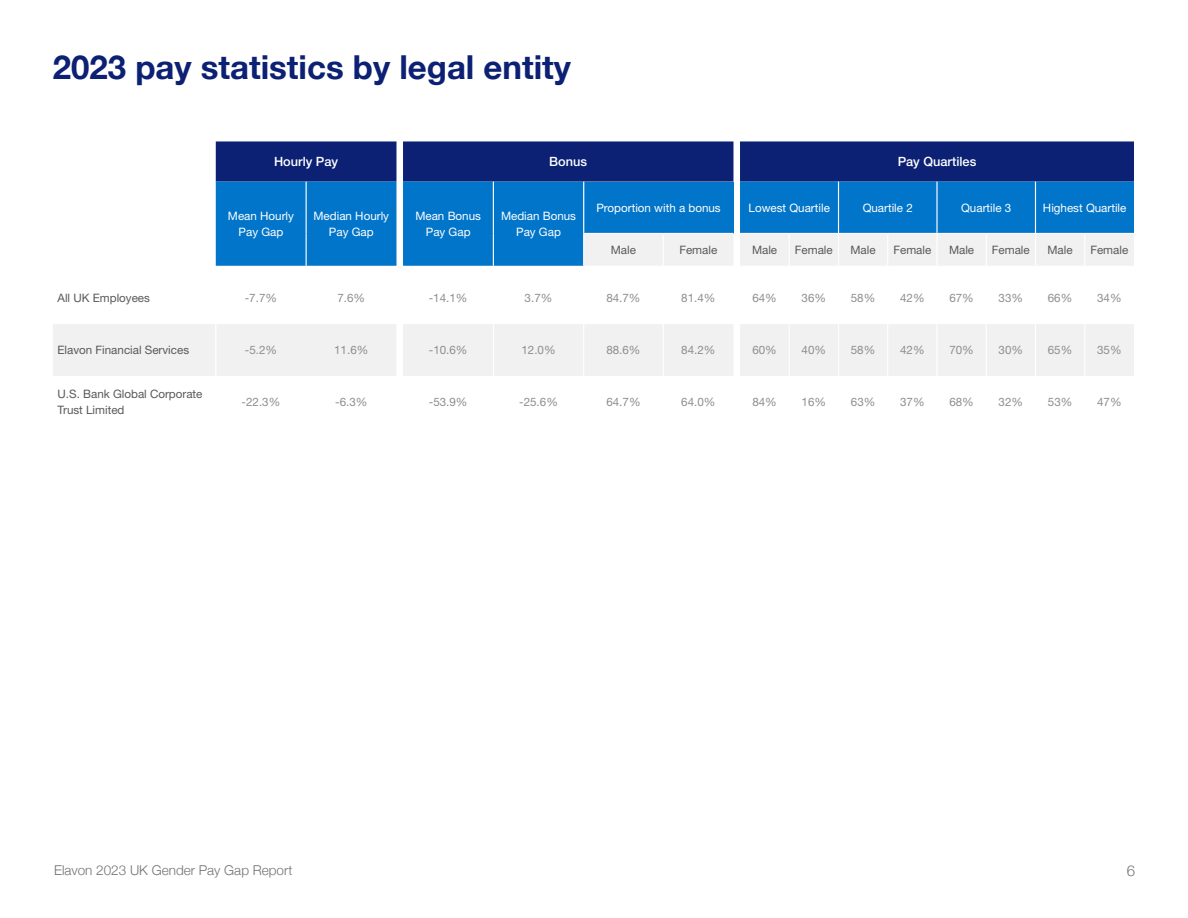
<style>
.page{position:relative;width:1188px;height:918px;background:#fff}
.page>*{position:absolute;margin:0;border:0;box-sizing:border-box;transform-origin:0 0}
.t1{font:700 33px "Helvetica Neue";color:#0c2074}
.t2{font:300 15px "Helvetica Neue";color:#707271}
.t3{font:300 13.5px "Helvetica Neue";color:#707271}
.t4{font:500 12.75px "Helvetica Neue LT Std";color:#fff}
.t5{font:11.55px "Helvetica Neue LT Std";color:#8d8e8e}
.t6{font:11.55px/16.2px "Helvetica Neue LT Std";color:#fff;text-align:center}
.t7{font:11.55px/16.2px "Helvetica Neue LT Std";color:#58595b}
</style>
<div class="page">
<div style="left:216px;top:141px;width:918px;height:41px;background:#0c2074"></div>
<div style="left:216px;top:182px;width:918px;height:51px;background:#0075c9"></div>
<div style="left:584px;top:182px;width:149px;height:51px;background:#0075c9"></div>
<svg style="left:53px;top:233px;width:1081px;height:143px;fill:#f1f1f1"></svg>
<hr style="left:306px;top:182px;width:1px;height:51px;background:#fff">
<hr style="left:306px;top:233px;width:1px;height:33px;background:#fff">
<hr style="left:493px;top:182px;width:1px;height:51px;background:#fff">
<hr style="left:493px;top:233px;width:1px;height:33px;background:#fff">
<hr style="left:583px;top:182px;width:1px;height:51px;background:#fff">
<hr style="left:583px;top:234px;width:1px;height:32px;background:#fff">
<hr style="left:583px;top:233px;width:80px;height:1px;background:#fff">
<hr style="left:663px;top:233px;width:70px;height:1px;background:#fff">
<hr style="left:663px;top:234px;width:1px;height:32px;background:#fff">
<hr style="left:838px;top:182px;width:1px;height:51px;background:#fff">
<hr style="left:936px;top:182px;width:2px;height:51px;background:#fff">
<hr style="left:1035px;top:182px;width:1px;height:51px;background:#fff">
<hr style="left:740px;top:233px;width:49px;height:1px;background:#fff">
<hr style="left:789px;top:233px;width:50px;height:1px;background:#fff">
<hr style="left:839px;top:233px;width:49px;height:1px;background:#fff">
<hr style="left:888px;top:233px;width:49px;height:1px;background:#fff">
<hr style="left:937px;top:233px;width:49px;height:1px;background:#fff">
<hr style="left:986px;top:233px;width:50px;height:1px;background:#fff">
<hr style="left:1036px;top:233px;width:49px;height:1px;background:#fff">
<hr style="left:1085px;top:233px;width:49px;height:1px;background:#fff">
<hr style="left:1084px;top:234px;width:1px;height:32px;background:#fff">
<hr style="left:789px;top:234px;width:1px;height:32px;background:#fff">
<hr style="left:838px;top:234px;width:1px;height:32px;background:#fff">
<hr style="left:887px;top:234px;width:1px;height:32px;background:#fff">
<hr style="left:936px;top:234px;width:2px;height:32px;background:#fff">
<hr style="left:986px;top:234px;width:1px;height:32px;background:#fff">
<hr style="left:1035px;top:234px;width:1px;height:32px;background:#fff">
<hr style="left:215px;top:272px;width:1px;height:52px;background:#fff">
<hr style="left:215px;top:324px;width:1px;height:52px;background:#fff">
<hr style="left:306px;top:272px;width:1px;height:52px;background:#fff">
<hr style="left:663px;top:272px;width:1px;height:52px;background:#fff">
<hr style="left:663px;top:324px;width:1px;height:52px;background:#fff">
<hr style="left:789px;top:272px;width:1px;height:52px;background:#fff">
<hr style="left:789px;top:324px;width:1px;height:52px;background:#fff">
<hr style="left:838px;top:272px;width:1px;height:52px;background:#fff">
<hr style="left:838px;top:324px;width:1px;height:52px;background:#fff">
<hr style="left:887px;top:272px;width:1px;height:52px;background:#fff">
<hr style="left:887px;top:324px;width:1px;height:52px;background:#fff">
<hr style="left:936px;top:272px;width:2px;height:52px;background:#fff">
<hr style="left:936px;top:324px;width:2px;height:52px;background:#fff">
<hr style="left:986px;top:272px;width:1px;height:52px;background:#fff">
<hr style="left:986px;top:324px;width:1px;height:52px;background:#fff">
<hr style="left:1035px;top:272px;width:1px;height:52px;background:#fff">
<hr style="left:1035px;top:324px;width:1px;height:52px;background:#fff">
<hr style="left:1084px;top:272px;width:1px;height:52px;background:#fff">
<hr style="left:1084px;top:324px;width:1px;height:52px;background:#fff">
<hr style="left:493px;top:272px;width:1px;height:52px;background:#fff">
<hr style="left:493px;top:324px;width:1px;height:52px;background:#fff">
<hr style="left:583px;top:272px;width:1px;height:52px;background:#fff">
<hr style="left:583px;top:324px;width:1px;height:52px;background:#fff">
<p class="t1" style="left:53px;top:41px;width:520px">2023 pay statistics by legal entity</p>
<p class="t4" style="left:274px;top:154px;width:66px">Hourly Pay</p>
<p class="t4" style="left:549px;top:154px;width:39px">Bonus</p>
<p class="t4" style="left:898px;top:154px;width:80px">Pay Quartiles</p>
<p class="t6" style="left:228px;top:207px;width:68px">Mean Hourly<br>Pay Gap</p>
<p class="t6" style="left:314px;top:207px;width:77px">Median Hourly<br>Pay Gap</p>
<p class="t6" style="left:415px;top:207px;width:67px">Mean Bonus<br>Pay Gap</p>
<p class="t6" style="left:501px;top:207px;width:77px">Median Bonus<br>Pay Gap</p>
<p class="t6" style="left:596px;top:199px;width:126px">Proportion with a bonus</p>
<p class="t6" style="left:749px;top:199px;width:83px">Lowest Quartile</p>
<p class="t6" style="left:863px;top:199px;width:52px">Quartile 2</p>
<p class="t6" style="left:961px;top:199px;width:52px">Quartile 3</p>
<p class="t6" style="left:1043px;top:199px;width:85px">Highest Quartile</p>
<p class="t7" style="left:611px;top:241px;width:27px">Male</p>
<p class="t7" style="left:679px;top:241px;width:39px">Female</p>
<p class="t7" style="left:752px;top:241px;width:27px">Male</p>
<p class="t7" style="left:795px;top:241px;width:39px">Female</p>
<p class="t7" style="left:851px;top:241px;width:27px">Male</p>
<p class="t7" style="left:893px;top:241px;width:39px">Female</p>
<p class="t7" style="left:949px;top:241px;width:27px">Male</p>
<p class="t7" style="left:992px;top:241px;width:39px">Female</p>
<p class="t7" style="left:1048px;top:241px;width:27px">Male</p>
<p class="t7" style="left:1090px;top:241px;width:39px">Female</p>
<p class="t7" style="left:57px;top:290px;width:94px">All UK Employees</p>
<p class="t5" style="left:245px;top:291px;width:34px">-7.7%</p>
<p class="t5" style="left:337px;top:291px;width:29px">7.6%</p>
<p class="t5" style="left:429px;top:291px;width:40px">-14.1%</p>
<p class="t5" style="left:525px;top:291px;width:29px">3.7%</p>
<p class="t5" style="left:606px;top:291px;width:36px">84.7%</p>
<p class="t5" style="left:681px;top:291px;width:36px">81.4%</p>
<p class="t5" style="left:752px;top:291px;width:26px">64%</p>
<p class="t5" style="left:802px;top:291px;width:26px">36%</p>
<p class="t5" style="left:851px;top:291px;width:26px">58%</p>
<p class="t5" style="left:900px;top:291px;width:26px">42%</p>
<p class="t5" style="left:949px;top:291px;width:26px">67%</p>
<p class="t5" style="left:999px;top:291px;width:26px">33%</p>
<p class="t5" style="left:1048px;top:291px;width:26px">66%</p>
<p class="t5" style="left:1097px;top:291px;width:26px">34%</p>
<p class="t7" style="left:58px;top:342px;width:133px">Elavon Financial Services</p>
<p class="t5" style="left:245px;top:343px;width:34px">-5.2%</p>
<p class="t5" style="left:334px;top:343px;width:36px">11.6%</p>
<p class="t5" style="left:429px;top:343px;width:40px">-10.6%</p>
<p class="t5" style="left:521px;top:343px;width:36px">12.0%</p>
<p class="t5" style="left:606px;top:343px;width:36px">88.6%</p>
<p class="t5" style="left:681px;top:343px;width:36px">84.2%</p>
<p class="t5" style="left:752px;top:343px;width:26px">60%</p>
<p class="t5" style="left:802px;top:343px;width:26px">40%</p>
<p class="t5" style="left:851px;top:343px;width:26px">58%</p>
<p class="t5" style="left:900px;top:343px;width:26px">42%</p>
<p class="t5" style="left:949px;top:343px;width:26px">70%</p>
<p class="t5" style="left:999px;top:343px;width:26px">30%</p>
<p class="t5" style="left:1048px;top:343px;width:26px">65%</p>
<p class="t5" style="left:1097px;top:343px;width:26px">35%</p>
<p class="t7" style="left:58px;top:385px;width:147px">U.S. Bank Global Corporate<br>Trust Limited</p>
<p class="t5" style="left:242px;top:395px;width:40px">-22.3%</p>
<p class="t5" style="left:335px;top:395px;width:34px">-6.3%</p>
<p class="t5" style="left:429px;top:395px;width:40px">-53.9%</p>
<p class="t5" style="left:519px;top:395px;width:40px">-25.6%</p>
<p class="t5" style="left:606px;top:395px;width:36px">64.7%</p>
<p class="t5" style="left:681px;top:395px;width:36px">64.0%</p>
<p class="t5" style="left:752px;top:395px;width:26px">84%</p>
<p class="t5" style="left:802px;top:395px;width:26px">16%</p>
<p class="t5" style="left:851px;top:395px;width:26px">63%</p>
<p class="t5" style="left:900px;top:395px;width:26px">37%</p>
<p class="t5" style="left:949px;top:395px;width:26px">68%</p>
<p class="t5" style="left:999px;top:395px;width:26px">32%</p>
<p class="t5" style="left:1048px;top:395px;width:26px">53%</p>
<p class="t5" style="left:1097px;top:395px;width:26px">47%</p>
<p class="t3" style="left:54px;top:860px;width:240px">Elavon 2023 UK Gender Pay Gap Report</p>
<p class="t2" style="left:1127px;top:859px;width:10px">6</p>
</div>
